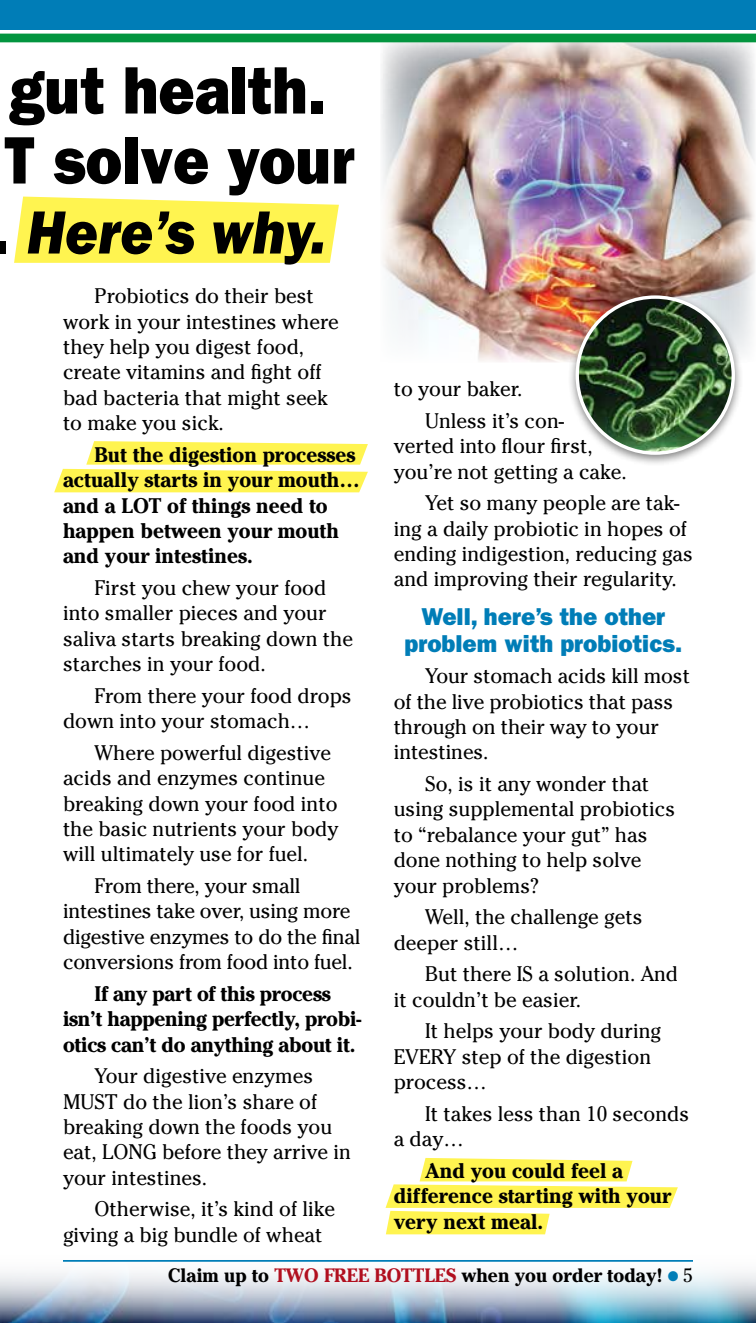
<style>
.page{position:relative;width:756px;height:1323px;background:#fff}
.page>*{position:absolute;margin:0;border:0;box-sizing:border-box;transform-origin:0 0}
.t1{font:800 67.38px/70px "Franklin Gothic";color:#000;scale:.9 1}
.t2{font:italic 800 63px "Franklin Gothic";color:#000;scale:.9 1}
.t3{font:800 24.5px/26.2px "Franklin Gothic";color:#007db7;text-align:center}
.t4{font:21px/25.4px "Cheltenham";color:#000}
.t5{font:700 21px/25.4px "Cheltenham";color:#000}
.t6{font:700 19.25px "Cheltenham";color:#000}
.s1{color:#b10f1f}
.s2{color:#007db7}
.s3{font-weight:400}
</style>
<div class="page">
<img style="left:0;top:1273px;width:756px;height:50px">
<svg style="left:386px;top:1158px;width:292px;height:76px"></svg>
<svg style="left:54px;top:441px;width:314px;height:51px"></svg>
<svg style="left:14px;top:197px;width:325px;height:66px"></svg>
<img style="left:381px;top:42px;width:375px;height:320px">
<div style="left:0;top:0;width:756px;height:30px;background:#007db7"></div>
<div style="left:0;top:34px;width:756px;height:8px;background:#03953f"></div>
<hr style="left:63px;top:1260px;width:630px;height:2px;background:#007db7">
<div style="left:567px;top:290px;width:177px;height:177px;background:#000;opacity:.5"></div>
<img style="left:577px;top:297px;width:156px;height:156px;border-radius:78px">
<div style="left:576px;top:295px;width:159px;height:160px;border:3px solid #fff;border-radius:50%"></div>
<h1 class="t1" style="left:4px;top:56px;width:391px">gut health.<br>T solve your</h1>
<h2 class="t2" style="left:27px;top:196px;width:335px">Here’s why.</h2>
<p class="t4" style="left:63px;top:283px;width:277px;text-indent:32px">Probiotics do their best work in your intestines where they help you digest food, create vitamins and fight off bad bacteria that might seek to make you sick.</p>
<p class="t5" style="left:63px;top:442px;width:298px;text-indent:31px">But the digestion processes actually starts in your mouth… and a LOT of things need to happen between your mouth and your intestines.</p>
<p class="t4" style="left:63px;top:575px;width:291px;text-indent:31px">First you chew your food into smaller pieces and your saliva starts breaking down the starches in your food.</p>
<p class="t4" style="left:63px;top:683px;width:290px;text-indent:31px">From there your food drops down into your stomach…</p>
<p class="t4" style="left:63px;top:740px;width:277px;text-indent:31px">Where powerful digestive acids and enzymes continue breaking down your food into the basic nutrients your body will ultimately use for fuel.</p>
<p class="t4" style="left:63px;top:873px;width:299px;text-indent:31px">From there, your small intestines take over, using more digestive enzymes to do the final conversions from food into fuel.</p>
<p class="t5" style="left:63px;top:981px;width:300px;text-align:center">If any part of this process<br>isn’t happening perfectly, probi&shy;otics can’t do anything about it.</p>
<p class="t4" style="left:63px;top:1063px;width:289px;text-indent:31px">Your digestive enzymes<br>MUST do the lion’s share of breaking down the foods you eat, LONG before they arrive in your intestines.</p>
<p class="t4" style="left:63px;top:1197px;width:274px;text-indent:31px">Otherwise, it’s kind of like giving a big bundle of wheat</p>
<p class="t4" style="left:425px;top:373px;width:140px;line-height:31.7px;text-indent:-31px">to your baker.<br>Unless it’s con-</p>
<p class="t4" style="left:394px;top:433px;width:234px">verted into flour first, you’re not getting a cake.</p>
<p class="t4" style="left:394px;top:491px;width:301px;text-indent:31px">Yet so many people are tak&shy;ing a daily probiotic in hopes of ending indigestion, reducing gas and improving their regularity.</p>
<p class="t3" style="left:405px;top:604px;width:279px">Well, here’s the other problem with probiotics.</p>
<p class="t4" style="left:394px;top:663px;width:298px;text-indent:31px">Your stomach acids kill most of the live probiotics that pass through on their way to your intestines.</p>
<p class="t4" style="left:394px;top:771px;width:283px;text-indent:32px">So, is it any wonder that using supplemental probiotics to “rebalance your gut” has done nothing to help solve your problems?</p>
<p class="t4" style="left:394px;top:904px;width:250px;text-indent:31px">Well, the challenge gets deeper still…</p>
<p class="t4" style="left:394px;top:961px;width:286px;text-indent:31px">But there IS a solution. And it couldn’t be easier.</p>
<p class="t4" style="left:394px;top:1018px;width:269px;text-indent:31px">It helps your body during<br>EVERY step of the digestion process…</p>
<p class="t4" style="left:394px;top:1101px;width:297px;text-indent:31px">It takes less than 10 seconds a day…</p>
<p class="t5" style="left:394px;top:1158px;width:279px;text-indent:31px">And you could feel a difference starting with your very next meal.</p>
<p class="t6" style="left:168px;top:1264px;width:526px">Claim up to <span class="s1">TWO FREE BOTTLES</span> when you order today! <span class="s2">●</span> <span class="s3">5</span></p>
</div>
